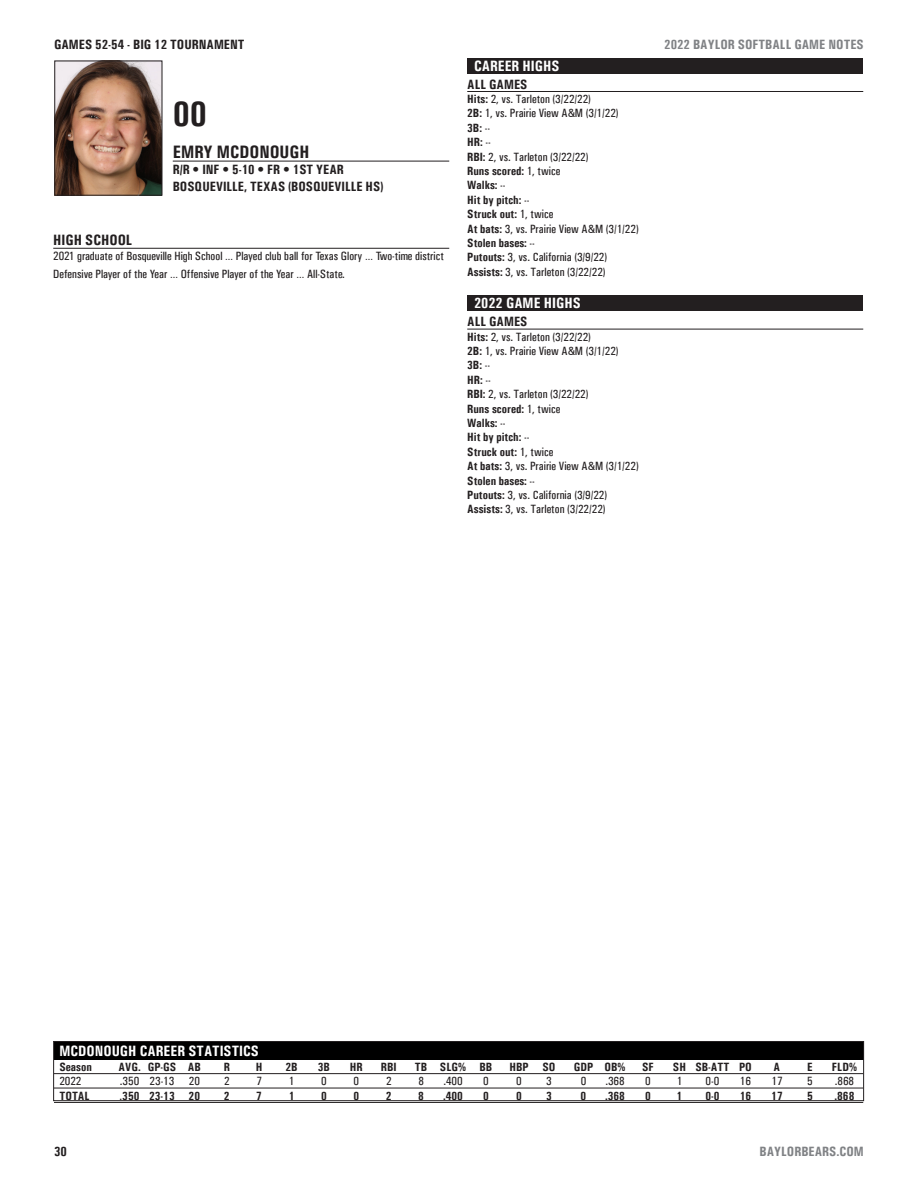
<style>
.page{position:relative;width:918px;height:1188px;background:#fff}
.page>*{position:absolute;margin:0;border:0;box-sizing:border-box;transform-origin:0 0}
.t1{font:700 condensed 36px "Univers";color:#231f20}
.t2{font:700 condensed 18px "Univers";color:#231f20}
.t3{font:700 condensed 15px "Univers";color:#fff}
.t4{font:700 condensed 15px "Univers";color:#231f20}
.t5{font:700 condensed 13.5px "Univers";color:#231f20}
.t6{font:700 condensed 13.5px "Univers";color:#808285}
.t7{font:500 condensed 12px "Univers";color:#231f20}
.t8{font:700 condensed 12px "Univers";color:#231f20}
.t9{font:12px/18px "Univers Condensed";color:#231f20}
.s1{font-weight:700}
.s2{font-weight:500}
</style>
<div class="page">
<hr style="left:53px;top:248px;width:396px;height:1px;background:#231f20">
<div style="left:467px;top:58px;width:396px;height:15px;background:#231f20"></div>
<hr style="left:467px;top:91px;width:396px;height:1px;background:#231f20">
<div style="left:467px;top:295px;width:396px;height:16px;background:#231f20"></div>
<hr style="left:467px;top:329px;width:396px;height:1px;background:#231f20">
<img style="left:56px;top:63px;width:104px;height:131px">
<div style="left:54px;top:61px;width:108px;height:135px;border:1px solid #231f20"></div>
<hr style="left:173px;top:161px;width:276px;height:1px;background:#231f20">
<div style="left:54px;top:1042px;width:809px;height:18px;background:#000"></div>
<hr style="left:54px;top:1073px;width:809px;height:1px;background:#231f20">
<hr style="left:54px;top:1088px;width:809px;height:1px;background:#231f20">
<hr style="left:54px;top:1102px;width:809px;height:1px;background:#231f20">
<div style="left:53px;top:1041px;width:811px;height:60px;border:1px solid #231f20"></div>
<p class="t5" style="left:54px;top:37px;width:192px">GAMES 52-54 - BIG 12 TOURNAMENT</p>
<p class="t6" style="left:664px;top:37px;width:201px">2022 BAYLOR SOFTBALL GAME NOTES</p>
<p class="t1" style="left:173px;top:92px;width:36px">00</p>
<p class="t2" style="left:173px;top:141px;width:138px">EMRY MCDONOUGH</p>
<p class="t5" style="left:173px;top:162px;width:173px">R/R • INF • 5-10 • FR • 1ST YEAR</p>
<p class="t5" style="left:173px;top:178px;width:212px">BOSQUEVILLE, TEXAS (BOSQUEVILLE HS)</p>
<p class="t4" style="left:53px;top:231px;width:81px">HIGH SCHOOL</p>
<p class="t9" style="left:53px;top:247px;width:392px">2021 graduate of Bosqueville High School … Played club ball for Texas Glory … Two-time district<br>Defensive Player of the Year … Offensive Player of the Year … All-State.</p>
<p class="t3" style="left:474px;top:56px;width:87px">CAREER HIGHS</p>
<p class="t5" style="left:467px;top:76px;width:62px">ALL GAMES</p>
<p class="t7" style="left:467px;top:92px;width:125px"><span class="s1">Hits:</span> 2, vs. Tarleton (3/22/22)</p>
<p class="t7" style="left:467px;top:106px;width:153px"><span class="s1">2B:</span> 1, vs. Prairie View A&amp;M (3/1/22)</p>
<p class="t8" style="left:467px;top:120px;width:24px">3B: <span class="s2">--</span></p>
<p class="t8" style="left:467px;top:135px;width:25px">HR: <span class="s2">--</span></p>
<p class="t7" style="left:467px;top:149px;width:123px"><span class="s1">RBI:</span> 2, vs. Tarleton (3/22/22)</p>
<p class="t8" style="left:467px;top:164px;width:95px">Runs scored: <span class="s2">1, twice</span></p>
<p class="t8" style="left:467px;top:178px;width:40px">Walks: <span class="s2">--</span></p>
<p class="t8" style="left:467px;top:192px;width:64px">Hit by pitch: <span class="s2">--</span></p>
<p class="t8" style="left:467px;top:207px;width:88px">Struck out: <span class="s2">1, twice</span></p>
<p class="t7" style="left:467px;top:221px;width:173px"><span class="s1">At bats:</span> 3, vs. Prairie View A&amp;M (3/1/22)</p>
<p class="t8" style="left:467px;top:236px;width:69px">Stolen bases: <span class="s2">--</span></p>
<p class="t7" style="left:467px;top:250px;width:141px"><span class="s1">Putouts:</span> 3, vs. California (3/9/22)</p>
<p class="t7" style="left:467px;top:265px;width:140px"><span class="s1">Assists:</span> 3, vs. Tarleton (3/22/22)</p>
<p class="t3" style="left:474px;top:294px;width:108px">2022 GAME HIGHS</p>
<p class="t5" style="left:467px;top:313px;width:62px">ALL GAMES</p>
<p class="t7" style="left:467px;top:329px;width:125px"><span class="s1">Hits:</span> 2, vs. Tarleton (3/22/22)</p>
<p class="t7" style="left:467px;top:344px;width:153px"><span class="s1">2B:</span> 1, vs. Prairie View A&amp;M (3/1/22)</p>
<p class="t8" style="left:467px;top:358px;width:24px">3B: <span class="s2">--</span></p>
<p class="t8" style="left:467px;top:372px;width:25px">HR: <span class="s2">--</span></p>
<p class="t7" style="left:467px;top:387px;width:123px"><span class="s1">RBI:</span> 2, vs. Tarleton (3/22/22)</p>
<p class="t8" style="left:467px;top:401px;width:95px">Runs scored: <span class="s2">1, twice</span></p>
<p class="t8" style="left:467px;top:416px;width:40px">Walks: <span class="s2">--</span></p>
<p class="t8" style="left:467px;top:430px;width:64px">Hit by pitch: <span class="s2">--</span></p>
<p class="t8" style="left:467px;top:444px;width:88px">Struck out: <span class="s2">1, twice</span></p>
<p class="t7" style="left:467px;top:459px;width:173px"><span class="s1">At bats:</span> 3, vs. Prairie View A&amp;M (3/1/22)</p>
<p class="t8" style="left:467px;top:473px;width:69px">Stolen bases: <span class="s2">--</span></p>
<p class="t7" style="left:467px;top:488px;width:141px"><span class="s1">Putouts:</span> 3, vs. California (3/9/22)</p>
<p class="t7" style="left:467px;top:502px;width:140px"><span class="s1">Assists:</span> 3, vs. Tarleton (3/22/22)</p>
<p class="t3" style="left:59px;top:1042px;width:201px">MCDONOUGH CAREER STATISTICS</p>
<p class="t8" style="left:59px;top:1059px;width:34px">Season</p>
<p class="t8" style="left:119px;top:1059px;width:84px">AVG. GP-GS AB</p>
<p class="t8" style="left:224px;top:1059px;width:8px">R</p>
<p class="t8" style="left:256px;top:1059px;width:8px">H</p>
<p class="t8" style="left:286px;top:1059px;width:14px">2B</p>
<p class="t8" style="left:318px;top:1059px;width:14px">3B</p>
<p class="t8" style="left:350px;top:1059px;width:14px">HR</p>
<p class="t8" style="left:381px;top:1059px;width:17px">RBI</p>
<p class="t8" style="left:415px;top:1059px;width:79px">TB SLG% BB</p>
<p class="t8" style="left:509px;top:1059px;width:48px">HBP SO</p>
<p class="t8" style="left:574px;top:1059px;width:53px">GDP OB%</p>
<p class="t8" style="left:642px;top:1059px;width:13px">SF</p>
<p class="t8" style="left:673px;top:1059px;width:80px">SH SB-ATT PO</p>
<p class="t8" style="left:774px;top:1059px;width:8px">A</p>
<p class="t8" style="left:807px;top:1059px;width:7px">E</p>
<p class="t8" style="left:832px;top:1059px;width:26px">FLD%</p>
<p class="t7" style="left:59px;top:1074px;width:24px">2022</p>
<p class="t7" style="left:120px;top:1074px;width:81px">.350 23-13 20</p>
<p class="t7" style="left:224px;top:1074px;width:7px">2</p>
<p class="t7" style="left:256px;top:1074px;width:7px">7</p>
<p class="t7" style="left:289px;top:1074px;width:7px">1</p>
<p class="t7" style="left:321px;top:1074px;width:7px">0</p>
<p class="t7" style="left:354px;top:1074px;width:7px">0</p>
<p class="t7" style="left:386px;top:1074px;width:7px">2</p>
<p class="t7" style="left:418px;top:1074px;width:7px">8</p>
<p class="t7" style="left:443px;top:1074px;width:21px">.400</p>
<p class="t7" style="left:483px;top:1074px;width:7px">0</p>
<p class="t7" style="left:516px;top:1074px;width:7px">0</p>
<p class="t7" style="left:546px;top:1074px;width:7px">3</p>
<p class="t7" style="left:581px;top:1074px;width:7px">0</p>
<p class="t7" style="left:605px;top:1074px;width:21px">.368</p>
<p class="t7" style="left:645px;top:1074px;width:7px">0</p>
<p class="t7" style="left:677px;top:1074px;width:7px">1</p>
<p class="t7" style="left:706px;top:1074px;width:15px">0-0</p>
<p class="t7" style="left:740px;top:1074px;width:13px">16</p>
<p class="t7" style="left:771px;top:1074px;width:13px">17</p>
<p class="t7" style="left:807px;top:1074px;width:7px">5</p>
<p class="t7" style="left:835px;top:1074px;width:21px">.868</p>
<p class="t8" style="left:59px;top:1088px;width:32px">TOTAL</p>
<p class="t8" style="left:120px;top:1088px;width:82px"><span class="s2">.</span>350 23-13 20</p>
<p class="t8" style="left:224px;top:1088px;width:7px">2</p>
<p class="t8" style="left:256px;top:1088px;width:7px">7</p>
<p class="t8" style="left:289px;top:1088px;width:7px">1</p>
<p class="t8" style="left:321px;top:1088px;width:7px">0</p>
<p class="t8" style="left:354px;top:1088px;width:7px">0</p>
<p class="t8" style="left:386px;top:1088px;width:7px">2</p>
<p class="t8" style="left:418px;top:1088px;width:7px">8</p>
<p class="t8" style="left:443px;top:1088px;width:21px">.400</p>
<p class="t8" style="left:483px;top:1088px;width:7px">0</p>
<p class="t8" style="left:516px;top:1088px;width:7px">0</p>
<p class="t8" style="left:546px;top:1088px;width:7px">3</p>
<p class="t8" style="left:581px;top:1088px;width:7px">0</p>
<p class="t8" style="left:605px;top:1088px;width:21px">.368</p>
<p class="t8" style="left:645px;top:1088px;width:7px">0</p>
<p class="t8" style="left:677px;top:1088px;width:7px">1</p>
<p class="t8" style="left:705px;top:1088px;width:16px">0-0</p>
<p class="t8" style="left:740px;top:1088px;width:13px">16</p>
<p class="t8" style="left:771px;top:1088px;width:13px">17</p>
<p class="t8" style="left:807px;top:1088px;width:7px">5</p>
<p class="t8" style="left:835px;top:1088px;width:21px">.868</p>
<p class="t5" style="left:54px;top:1143px;width:14px">30</p>
<p class="t6" style="left:760px;top:1143px;width:106px">BAYLORBEARS.COM</p>
</div>
